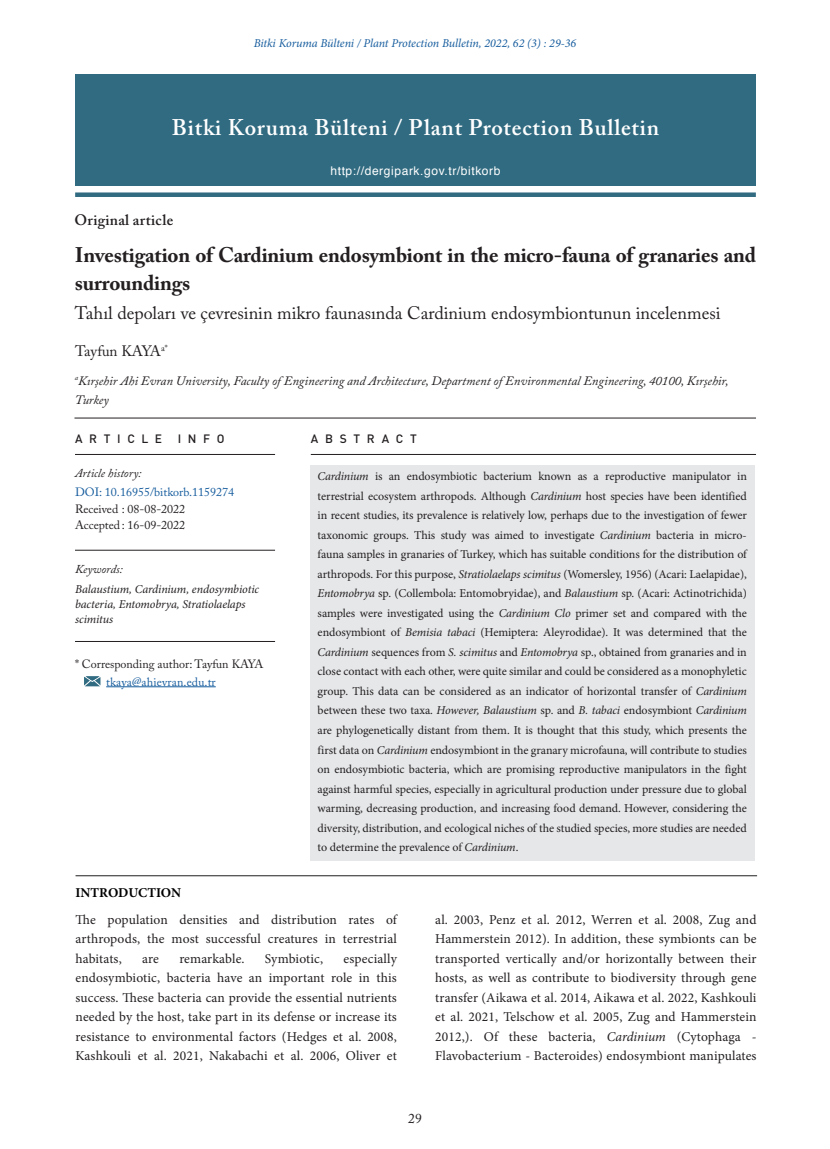
<style>
.page{position:relative;width:830px;height:1149px;background:#fff}
.page>*{position:absolute;margin:0;border:0;box-sizing:border-box;transform-origin:0 0}
.t1{font:600 22.5px "Adobe Caslon Pro";letter-spacing:.035em;color:#fff}
.t2{font:700 21px/28.5px "Adobe Caslon Pro";letter-spacing:-.01em;color:#231f20}
.t3{font:18px "Adobe Caslon Pro";color:#231f20}
.t4{font:600 15px "Adobe Caslon Pro";letter-spacing:.02em;color:#231f20}
.t5{font:15px "Adobe Caslon Pro";letter-spacing:-.01em;color:#231f20}
.t6{font:13.5px/19.5px "Minion Pro";letter-spacing:.01em;color:#231f20;text-align:justify}
.t7{font:700 13.5px "Minion Pro";color:#000001}
.t8{font:13.5px "Adobe Caslon Pro";color:#231f20}
.t9{font:italic 12.75px/19.5px "Adobe Caslon Pro";color:#231f20}
.t10{font:12px/19.5px "Minion Pro";letter-spacing:-.005em;color:#231f20;text-align:justify}
.t11{font:italic 12px/15px "Minion Pro";letter-spacing:-.01em;color:#231f20}
.t12{font:12px/16.5px "Adobe Caslon Pro";color:#231f20}
.t13{font:italic 12px "Minion Pro";letter-spacing:-.01em;color:#175d9e}
.t14{font:12px "Adobe Caslon Pro";color:#175d9e}
.t15{font:12px "Helvetica";letter-spacing:.05em;color:#fff}
.t16{font:italic 12px "Adobe Caslon Pro";color:#231f20}
.t17{font:500 12px "DIN Pro";letter-spacing:.555em;color:#231f20}
.s1{font-style:italic}
</style>
<div class="page">
<div style="left:310px;top:465px;width:444px;height:395px;background:#e6e7e9"></div>
<hr style="left:74px;top:417px;width:681px;height:1px;background:#231f20">
<hr style="left:75px;top:454px;width:200px;height:1px;background:#231f20">
<hr style="left:75px;top:549px;width:200px;height:1px;background:#231f20">
<hr style="left:75px;top:641px;width:200px;height:1px;background:#231f20">
<hr style="left:310px;top:454px;width:445px;height:1px;background:#231f20">
<div style="left:75px;top:192px;width:680px;height:5px;background:#316b81"></div>
<div style="left:75px;top:74px;width:680px;height:112px;background:#316b81"></div>
<hr style="left:106px;top:686px;width:110px;height:1px;background:#175d9e">
<svg style="left:84px;top:676px;width:16px;height:10px"></svg>
<hr style="left:75px;top:875px;width:681px;height:1px;background:#231f20">
<p class="t13" style="left:253px;top:35px;width:324px">Bitki Koruma Bülteni / Plant Protection Bulletin, 2022, 62 (3) : 29-36</p>
<h1 class="t1" style="left:172px;top:114px;width:488px">Bitki Koruma Bülteni / Plant Protection Bulletin</h1>
<p class="t15" style="left:330px;top:162px;width:171px">http://dergipark.gov.tr/bitkorb</p>
<p class="t4" style="left:74px;top:211px;width:100px">Original article</p>
<h2 class="t2" style="left:75px;top:240px;width:682px">Investigation of Cardinium endosymbiont in the micro-fauna of granaries and surroundings</h2>
<h3 class="t3" style="left:75px;top:302px;width:647px">Tahıl depoları ve çevresinin mikro faunasında Cardinium endosymbiontunun incelenmesi</h3>
<p class="t5" style="left:75px;top:341px;width:94px">Tayfun KAYA<sup>a*</sup></p>
<p class="t9" style="left:75px;top:370px;width:655px"><sup>a</sup>Kırşehir Ahi Evran University, Faculty of Engineering and Architecture, Department of Environmental Engineering, 40100, Kırşehir,<br>Turkey</p>
<p class="t17" style="left:75px;top:430px;width:89px">ARTICLE</p>
<p class="t17" style="left:178px;top:430px;width:48px">INFO</p>
<p class="t17" style="left:311px;top:430px;width:108px">ABSTRACT</p>
<p class="t16" style="left:75px;top:465px;width:68px">Article history:</p>
<p class="t14" style="left:75px;top:485px;width:161px">DOI: 10.16955/bitkorb.1159274</p>
<p class="t12" style="left:75px;top:500px;width:112px">Received : 08-08-2022<br>Accepted : 16-09-2022</p>
<p class="t16" style="left:75px;top:562px;width:49px">Keywords:</p>
<p class="t11" style="left:75px;top:581px;width:185px">Balaustium, Cardinium, endosymbiotic bacteria, Entomobrya, Stratiolaelaps scimitus</p>
<p class="t12" style="left:75px;top:655px;width:190px">* Corresponding author: Tayfun KAYA</p>
<p class="t14" style="left:106px;top:674px;width:111px">tkaya@ahievran.edu.tr</p>
<p class="t7" style="left:75px;top:883px;width:107px">INTRODUCTION</p>
<p class="t10" style="left:317px;top:466px;width:430px"><span class="s1">Cardinium</span> is an endosymbiotic bacterium known as a reproductive manipulator in terrestrial ecosystem arthropods. Although <span class="s1">Cardinium</span> host species have been identified in recent studies, its prevalence is relatively low, perhaps due to the investigation of fewer taxonomic groups. This study was aimed to investigate <span class="s1">Cardinium</span> bacteria in micro&shy;fauna samples in granaries of Turkey, which has suitable conditions for the distribution of arthropods. For this purpose, <span class="s1">Stratiolaelaps scimitus</span> (Womersley, 1956) (Acari: Laelapidae), <span class="s1">Entomobrya</span> sp. (Collembola: Entomobryidae), and <span class="s1">Balaustium</span> sp. (Acari: Actinotrichida) samples were investigated using the <span class="s1">Cardinium Clo</span> primer set and compared with the endosymbiont of <span class="s1">Bemisia tabaci</span> (Hemiptera: Aleyrodidae). It was determined that the <span class="s1">Cardinium</span> sequences from <span class="s1">S. scimitus</span> and <span class="s1">Entomobrya</span> sp., obtained from granaries and in close contact with each other, were quite similar and could be considered as a monophyletic group. This data can be considered as an indicator of horizontal transfer of <span class="s1">Cardinium </span>between these two taxa. <span class="s1">However, Balaustium</span> sp. and <span class="s1">B. tabaci</span> endosymbiont <span class="s1">Cardinium </span>are phylogenetically distant from them. It is thought that this study, which presents the first data on <span class="s1">Cardinium</span> endosymbiont in the granary microfauna, will contribute to studies on endosymbiotic bacteria, which are promising reproductive manipulators in the fight against harmful species, especially in agricultural production under pressure due to global warming, decreasing production, and increasing food demand. However, considering the diversity, distribution, and ecological niches of the studied species, more studies are needed to determine the prevalence of <span class="s1">Cardinium</span>.</p>
<p class="t6" style="left:75px;top:909px;width:323px">The population densities and distribution rates of arthropods, the most successful creatures in terrestrial habitats,</p>
<p class="t6" style="left:75px;top:948px;width:323px;text-indent:268px">especially endosymbiotic, bacteria have an important role in this success. These bacteria can provide the essential nutrients needed by the host, take part in its defense or increase its resistance to environmental factors (Hedges et al. 2008, Kashkouli et al. 2021, Nakabachi et al. 2006, Oliver et</p>
<p class="t6" style="left:142px;top:948px;width:18px">are</p>
<p class="t6" style="left:179px;top:948px;width:67px">remarkable.</p>
<p class="t6" style="left:265px;top:948px;width:60px">Symbiotic,</p>
<p class="t6" style="left:435px;top:909px;width:323px">al. 2003, Penz et al. 2012, Werren et al. 2008, Zug and Hammerstein 2012). In addition, these symbionts can be transported vertically and/or horizontally between their hosts, as well as contribute to biodiversity through gene transfer (Aikawa et al. 2014, Aikawa et al. 2022, Kashkouli et al. 2021, Telschow et al. 2005, Zug and Hammerstein 2012,). Of these bacteria, <span class="s1">Cardinium</span> (Cytophaga - Flavobacterium - Bacteroides) endosymbiont manipulates</p>
<p class="t8" style="left:408px;top:1110px;width:15px">29</p>
</div>
